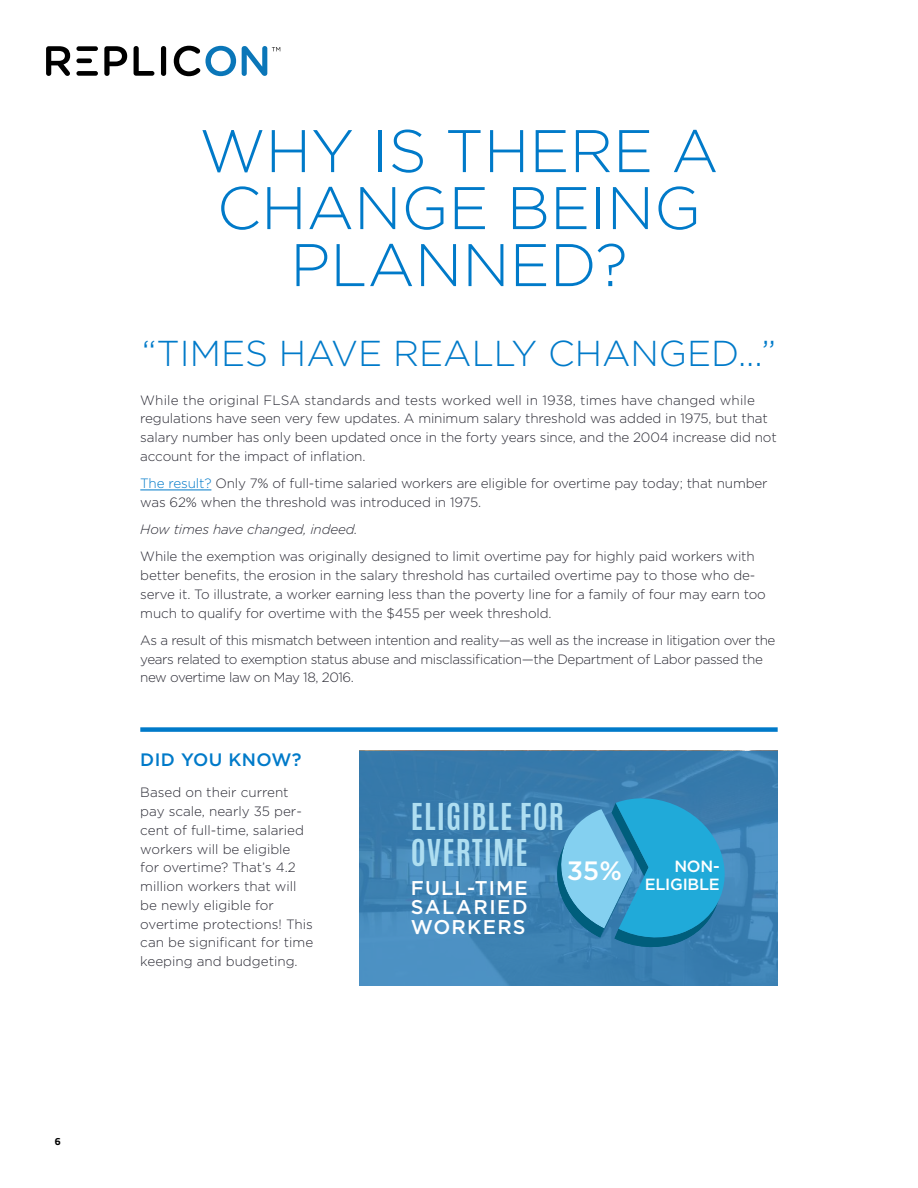
<style>
.page{position:relative;width:918px;height:1188px;background:#fff}
.page>*{position:absolute;margin:0;border:0;box-sizing:border-box;transform-origin:0 0}
.t1{font:300 60px/57px "Gotham";color:#007ac9;text-align:center}
.t2{font:300 36px "Gotham";color:#007ac9}
.t3{font:700 30.9px/36.6px "Antonio";letter-spacing:.03em;color:#aedef1}
.t4{font:500 26.55px "Gotham";color:#fff}
.t5{font:500 19.95px/20px "Gotham";letter-spacing:.06em;color:#fff;text-align:justify}
.t6{font:500 18px "Gotham";letter-spacing:.02em;color:#007ac9}
.t7{font:500 16.2px/18.1px "Gotham";letter-spacing:-.015em;color:#fff;text-align:right}
.t8{font:300 13.5px/18.8px "Gotham";letter-spacing:-.01em;color:#2c2c36}
.t9{font:300 13.5px/18.8px "Gotham";letter-spacing:-.03em;color:#2c2c36}
.t10{font:italic 300 13.5px "Gotham";letter-spacing:-.01em;color:#2c2c36}
.t11{font:700 10.5px "Titillium";color:#000}
.s1{color:#007ac9}
</style>
<div class="page">
<svg style="left:46px;top:46px;width:24px;height:30px"></svg>
<svg style="left:104px;top:46px;width:23px;height:30px"></svg>
<svg style="left:134px;top:46px;width:20px;height:30px"></svg>
<div style="left:161px;top:46px;width:5px;height:30px;background:#000;border-radius:3px"></div>
<div style="left:76px;top:71px;width:22px;height:5px;background:#000;border-radius:2px"></div>
<div style="left:76px;top:58px;width:16px;height:5px;background:#000;border-radius:2px"></div>
<div style="left:76px;top:46px;width:22px;height:5px;background:#000;border-radius:2px"></div>
<svg style="left:174px;top:46px;width:62px;height:30px"></svg>
<svg style="left:242px;top:46px;width:38px;height:30px"></svg>
<hr style="left:140px;top:490px;width:71px;height:1px;background:#007ac9">
<div style="left:140px;top:727px;width:638px;height:5px;background:#007ac9"></div>
<svg style="left:359px;top:751px;width:419px;height:234px;background:#3d81b2"></svg>
<svg style="left:551px;top:789px;width:179px;height:161px;background:#3a9ac6"></svg>
<p class="t11" style="left:55px;top:1133px;width:7px">6</p>
<h1 class="t1" style="left:199px;top:122px;width:521px">WHY IS THERE A<br>CHANGE BEING<br>PLANNED?</h1>
<h2 class="t2" style="left:142px;top:334px;width:636px">“TIMES HAVE REALLY CHANGED...”</h2>
<p class="t8" style="left:140px;top:390px;width:638px">While the original FLSA standards and tests worked well in 1938, times have changed while regulations have seen very few updates. A minimum salary threshold was added in 1975, but that salary number has only been updated once in the forty years since, and the 2004 increase did not account for the impact of inflation.</p>
<p class="t8" style="left:140px;top:474px;width:629px"><span class="s1">The result?</span> Only 7% of full-time salaried workers are eligible for overtime pay today; that number was 62% when the threshold was introduced in 1975.</p>
<p class="t10" style="left:140px;top:522px;width:219px">How times have changed, indeed.</p>
<p class="t8" style="left:140px;top:547px;width:627px">While the exemption was originally designed to limit overtime pay for highly paid workers with better benefits, the erosion in the salary threshold has curtailed overtime pay to those who de&shy;serve it. To illustrate, a worker earning less than the poverty line for a family of four may earn too much to qualify for overtime with the $455 per week threshold.</p>
<p class="t9" style="left:140px;top:631px;width:637px">As a result of this mismatch between intention and reality—as well as the increase in litigation over the years related to exemption status abuse and misclassification—the Department of Labor passed the new overtime law on May 18, 2016.</p>
<h3 class="t6" style="left:140px;top:749px;width:163px">DID YOU KNOW?</h3>
<p class="t8" style="left:140px;top:783px;width:175px">Based on their current pay scale, nearly 35 per&shy;cent of full-time, salaried workers will be eligible<br>for overtime? That’s 4.2 million workers that will be newly eligible for overtime protections! This can be significant for time keeping and budgeting.</p>
<h3 class="t3" style="left:411px;top:799px;width:155px">ELIGIBLE FOR<br>OVERTIME</h3>
<h3 class="t5" style="left:411px;top:877px;width:118px">FULL-TIME SALARIED WORKERS</h3>
<h3 class="t4" style="left:567px;top:856px;width:57px">35%</h3>
<p class="t7" style="left:645px;top:857px;width:76px">NON-<br>ELIGIBLE</p>
</div>
